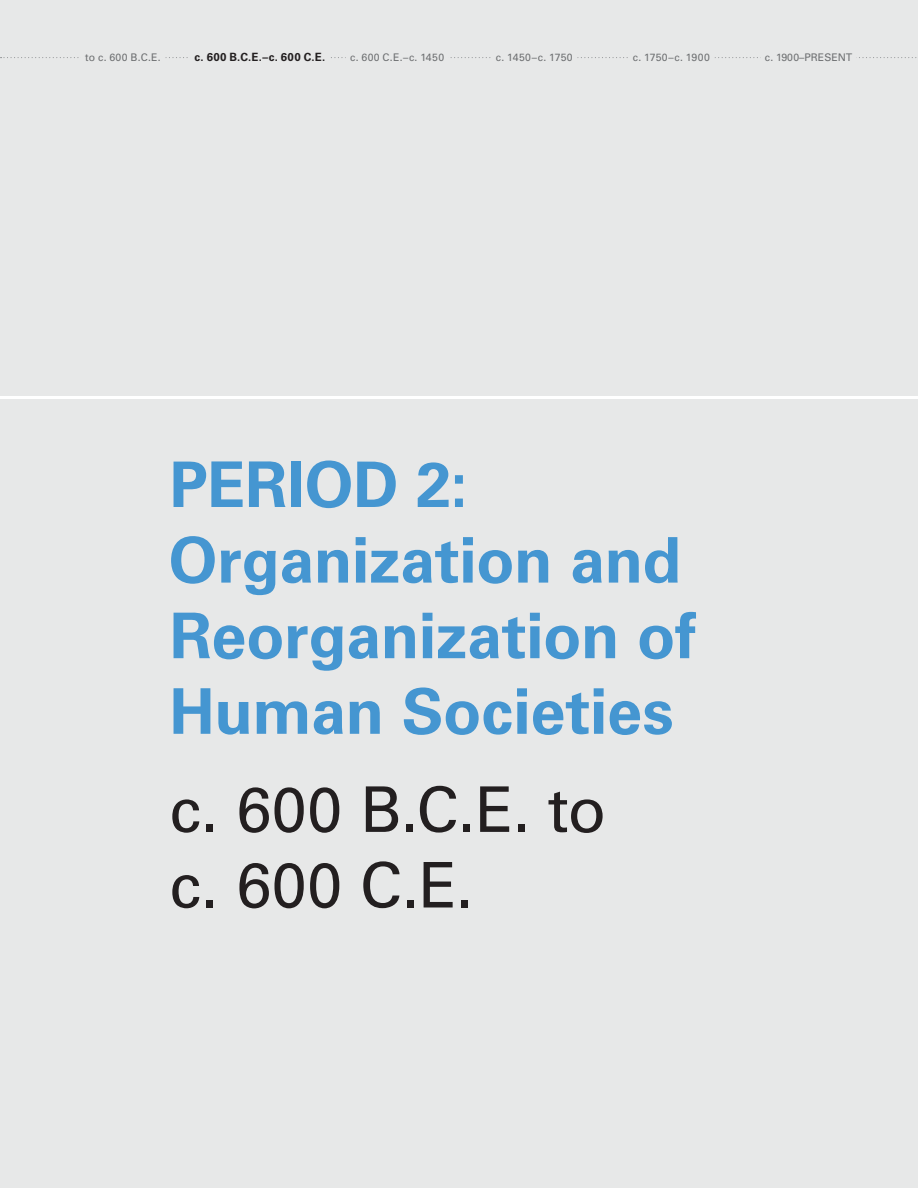
<style>
.page{position:relative;width:918px;height:1188px;background:#e7e8e8}
.page>*{position:absolute;margin:0;border:0;box-sizing:border-box;transform-origin:0 0}
.t1{font:700 63px/75.6px "Univers LT Std";letter-spacing:-.005em;color:#4596d1}
.t2{font:63px/75.6px "Univers LT Std";letter-spacing:.005em;color:#231f20}
.t3{font:700 11.4px "Univers LT Std";letter-spacing:.03em;color:#231f20}
.t4{font:10.5px "Univers LT Std";letter-spacing:.01em;color:#6d6f71}
</style>
<div class="page">
<svg style="left:1px;top:57px;width:916px;height:1px"></svg>
<hr style="left:0;top:396px;width:918px;height:3px;background:#fff">
<div style="left:81px;top:56px;width:84px;height:5px;background:#e7e8e8"></div>
<div style="left:190px;top:52px;width:140px;height:9px;background:#e7e8e8"></div>
<div style="left:346px;top:56px;width:103px;height:5px;background:#e7e8e8"></div>
<div style="left:491px;top:56px;width:86px;height:5px;background:#e7e8e8"></div>
<div style="left:628px;top:56px;width:86px;height:5px;background:#e7e8e8"></div>
<div style="left:760px;top:56px;width:97px;height:5px;background:#e7e8e8"></div>
<p class="t4" style="left:85px;top:51px;width:77px">to c. 600 B.C.E.</p>
<p class="t3" style="left:195px;top:50px;width:132px">c. 600 B.C.E.–c. 600 C.E.</p>
<p class="t4" style="left:350px;top:51px;width:96px">c. 600 C.E.–c. 1450</p>
<p class="t4" style="left:496px;top:51px;width:78px">c. 1450–c. 1750</p>
<p class="t4" style="left:633px;top:51px;width:79px">c. 1750–c. 1900</p>
<p class="t4" style="left:765px;top:51px;width:89px">c. 1900–PRESENT</p>
<p class="t1" style="left:168px;top:448px;width:529px">PERIOD 2:<br>Organization and<br>Reorganization of<br>Human Societies</p>
<p class="t2" style="left:170px;top:772px;width:438px">c. 600 B.C.E. to c. 600 C.E.</p>
</div>
